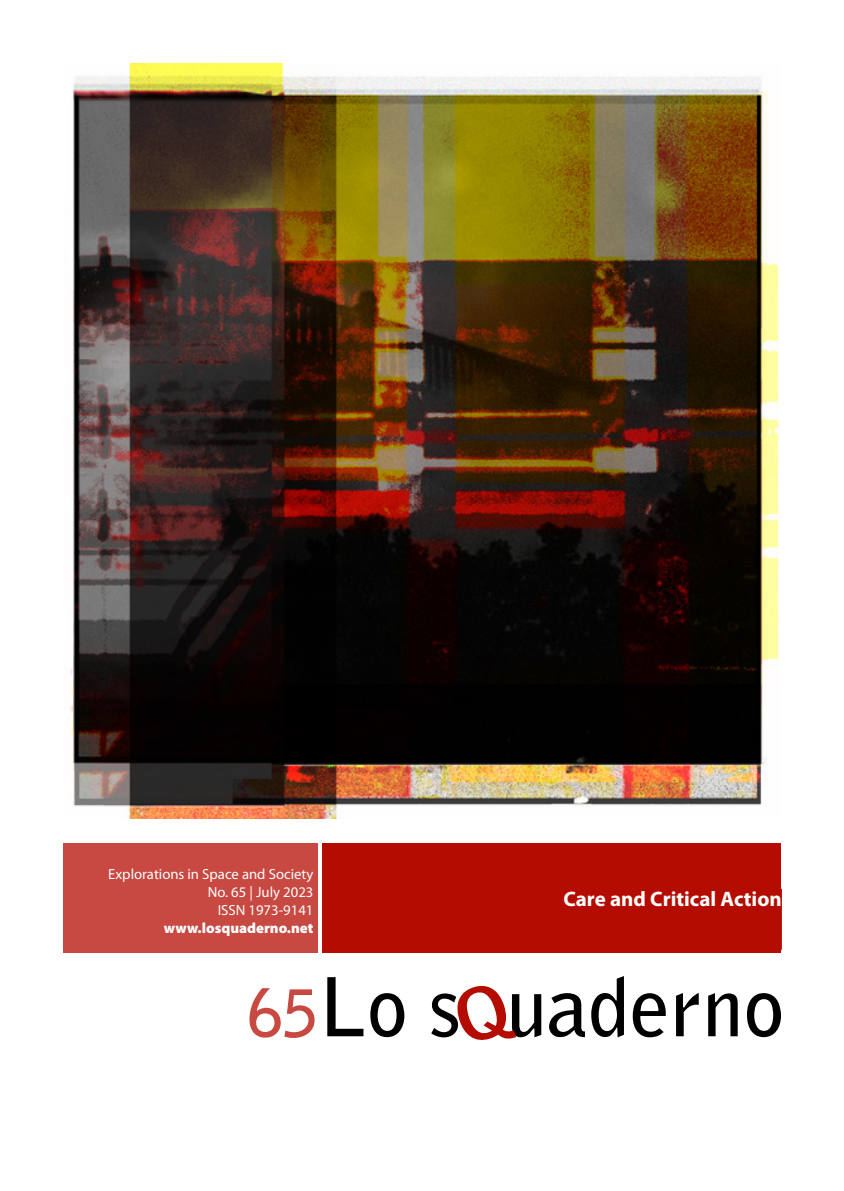
<style>
.page{position:relative;width:844px;height:1191px;background:#fff}
.page>*{position:absolute;margin:0;border:0;box-sizing:border-box;transform-origin:0 0}
.t1{font:700 80.5px "Bell Gothic Std";color:#000}
.t2{font:700 64.23px "Bell Gothic BT";color:#c74941}
.t3{font:700 21px "Myriad Pro";color:#fff}
.t4{font:14.7px/17.8px "Myriad Pro";color:#fff;text-align:right}
.t5{font:900 14.7px "Myriad Pro";color:#fff}
</style>
<div class="page">
<div style="left:322px;top:843px;width:458px;height:110px;background:#b40c01"></div>
<div style="left:63px;top:843px;width:254px;height:110px;background:#c74941"></div>
<div style="left:341px;top:888px;width:440px;height:61px;background:#b40c01"></div>
<img style="left:70px;top:63px;width:709px;height:756px">
<p class="t4" style="left:108px;top:865px;width:207px">Explorations in Space and Society<br>No. 65 | July 2023<br>ISSN 1973-9141</p>
<p class="t5" style="left:164px;top:918px;width:151px">www.losquaderno.net</p>
<h3 class="t3" style="left:563px;top:885px;width:220px">Care and Critical Action</h3>
<h2 class="t2" style="left:246px;top:970px;width:73px">65</h2>
<h1 class="t1" style="left:317px;top:958px;width:468px">Lo s uaderno</h1>
</div>
